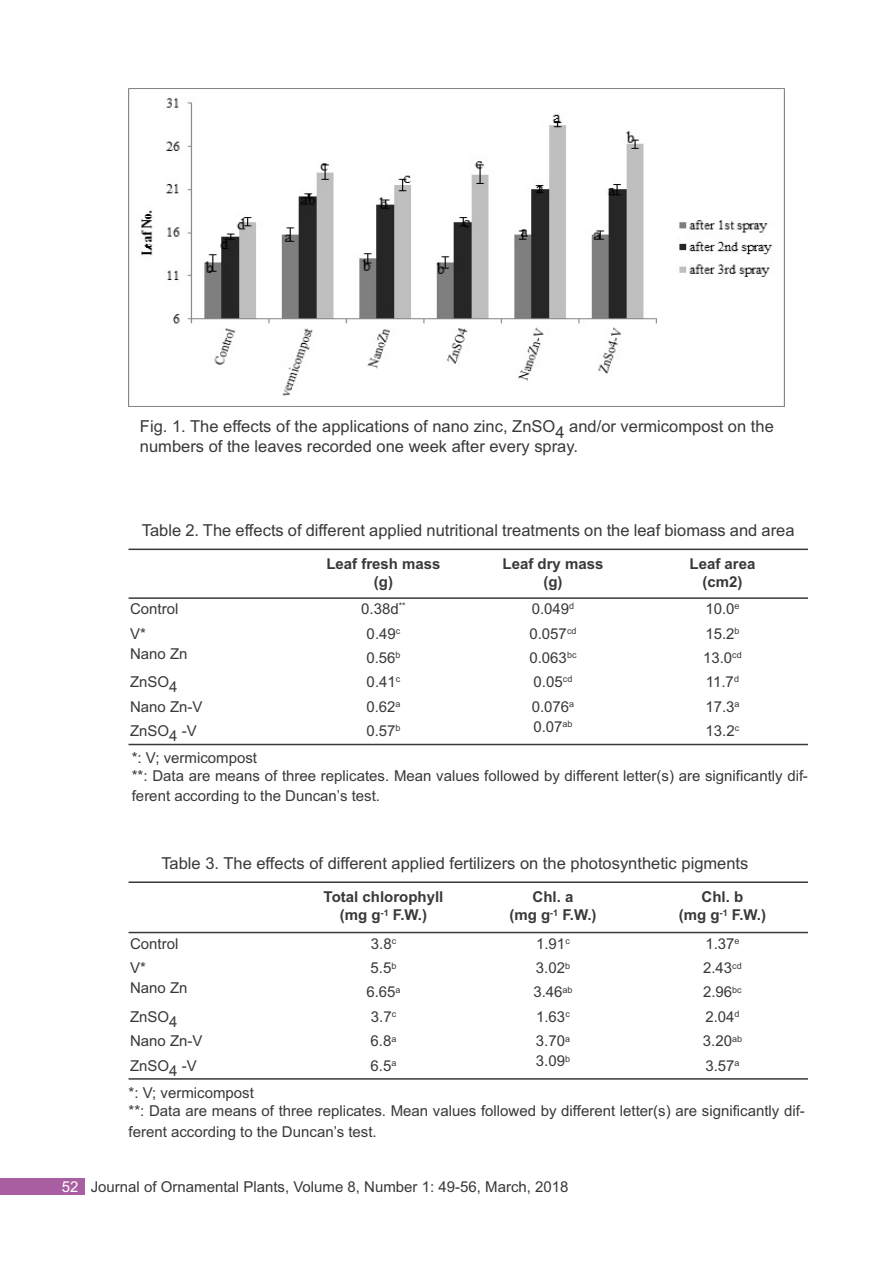
<style>
.page{position:relative;width:893px;height:1263px;background:#fff}
.page>*{position:absolute;margin:0;border:0;box-sizing:border-box;transform-origin:0 0}
.t1{font:16.5px/19.8px "Arial";color:#39383a}
.t2{font:15px/18px "Arial";color:#39383a}
.t3{font:700 15px/18px "Arial";color:#39383a;text-align:center}
.s1{color:#fff}
</style>
<div class="page">
<div style="left:1px;top:1178px;width:84px;height:16px;background:#a85ea1"></div>
<img style="left:129px;top:88px;width:655px;height:319px">
<hr style="left:129px;top:549px;width:679px;height:1px;background:#39383a">
<hr style="left:129px;top:597px;width:679px;height:2px;background:#39383a">
<hr style="left:129px;top:744px;width:679px;height:1px;background:#39383a">
<hr style="left:129px;top:881px;width:679px;height:2px;background:#39383a">
<hr style="left:129px;top:932px;width:679px;height:1px;background:#39383a">
<hr style="left:129px;top:1078px;width:679px;height:2px;background:#39383a">
<p class="t1" style="left:140px;top:417px;width:635px">Fig. 1. The effects of the applications of nano zinc, ZnSO4 and/or vermicompost on the numbers of the leaves recorded one week after every spray.</p>
<p class="t1" style="left:142px;top:521px;width:654px">Table 2. The effects of different applied nutritional treatments on the leaf biomass and area</p>
<p class="t3" style="left:326px;top:554px;width:116px">Leaf fresh mass (g)</p>
<p class="t3" style="left:502px;top:554px;width:102px">Leaf dry mass (g)</p>
<p class="t3" style="left:689px;top:554px;width:67px">Leaf area (cm2)</p>
<p class="t2" style="left:130px;top:600px;width:50px">Control</p>
<p class="t2" style="left:361px;top:600px;width:46px">0.38d<sup>**</sup></p>
<p class="t2" style="left:532px;top:600px;width:44px">0.049<sup>d</sup></p>
<p class="t2" style="left:705px;top:600px;width:36px">10.0<sup>e</sup></p>
<p class="t2" style="left:130px;top:624px;width:17px">V*</p>
<p class="t2" style="left:367px;top:624px;width:35px">0.49<sup>c</sup></p>
<p class="t2" style="left:529px;top:624px;width:49px">0.057<sup>cd</sup></p>
<p class="t2" style="left:705px;top:624px;width:36px">15.2<sup>b</sup></p>
<p class="t2" style="left:130px;top:644px;width:59px">Nano Zn</p>
<p class="t2" style="left:366px;top:649px;width:36px">0.56<sup>b</sup></p>
<p class="t2" style="left:529px;top:649px;width:49px">0.063<sup>bc</sup></p>
<p class="t2" style="left:703px;top:649px;width:40px">13.0<sup>cd</sup></p>
<p class="t2" style="left:130px;top:673px;width:49px">ZnSO4</p>
<p class="t2" style="left:367px;top:673px;width:35px">0.41<sup>c</sup></p>
<p class="t2" style="left:534px;top:673px;width:40px">0.05<sup>cd</sup></p>
<p class="t2" style="left:706px;top:673px;width:35px">11.7<sup>d</sup></p>
<p class="t2" style="left:130px;top:698px;width:74px">Nano Zn-V</p>
<p class="t2" style="left:366px;top:698px;width:36px">0.62<sup>a</sup></p>
<p class="t2" style="left:532px;top:698px;width:44px">0.076<sup>a</sup></p>
<p class="t2" style="left:705px;top:698px;width:36px">17.3<sup>a</sup></p>
<p class="t2" style="left:130px;top:722px;width:68px">ZnSO4 -V</p>
<p class="t2" style="left:366px;top:722px;width:36px">0.57<sup>b</sup></p>
<p class="t2" style="left:533px;top:718px;width:41px">0.07<sup>ab</sup></p>
<p class="t2" style="left:706px;top:722px;width:35px">13.2<sup>c</sup></p>
<p class="t2" style="left:132px;top:749px;width:678px">*: V; vermicompost<br>**: Data are means of three replicates. Mean values followed by different letter(s) are significantly dif-</p>
<p class="t2" style="left:132px;top:787px;width:250px">ferent according to the Duncan’s test.</p>
<p class="t1" style="left:161px;top:854px;width:589px">Table 3. The effects of different applied fertilizers on the photosynthetic pigments</p>
<p class="t3" style="left:324px;top:888px;width:121px">Total chlorophyll (mg g<sup>-1</sup> F.W.)</p>
<p class="t3" style="left:509px;top:888px;width:89px">Chl. a<br>(mg g<sup>-1</sup> F.W.)</p>
<p class="t3" style="left:679px;top:888px;width:89px">Chl. b<br>(mg g<sup>-1</sup> F.W.)</p>
<p class="t2" style="left:130px;top:934px;width:50px">Control</p>
<p class="t2" style="left:371px;top:934px;width:27px">3.8<sup>c</sup></p>
<p class="t2" style="left:536px;top:934px;width:35px">1.91<sup>c</sup></p>
<p class="t2" style="left:705px;top:934px;width:36px">1.37<sup>e</sup></p>
<p class="t2" style="left:130px;top:959px;width:17px">V*</p>
<p class="t2" style="left:371px;top:959px;width:27px">5.5<sup>b</sup></p>
<p class="t2" style="left:536px;top:959px;width:36px">3.02<sup>b</sup></p>
<p class="t2" style="left:703px;top:959px;width:40px">2.43<sup>cd</sup></p>
<p class="t2" style="left:130px;top:979px;width:59px">Nano Zn</p>
<p class="t2" style="left:366px;top:983px;width:36px">6.65<sup>a</sup></p>
<p class="t2" style="left:533px;top:983px;width:41px">3.46<sup>ab</sup></p>
<p class="t2" style="left:703px;top:983px;width:40px">2.96<sup>bc</sup></p>
<p class="t2" style="left:130px;top:1008px;width:49px">ZnSO4</p>
<p class="t2" style="left:371px;top:1008px;width:27px">3.7<sup>c</sup></p>
<p class="t2" style="left:536px;top:1008px;width:35px">1.63<sup>c</sup></p>
<p class="t2" style="left:705px;top:1008px;width:36px">2.04<sup>d</sup></p>
<p class="t2" style="left:130px;top:1032px;width:74px">Nano Zn-V</p>
<p class="t2" style="left:371px;top:1032px;width:27px">6.8<sup>a</sup></p>
<p class="t2" style="left:536px;top:1032px;width:36px">3.70<sup>a</sup></p>
<p class="t2" style="left:703px;top:1032px;width:41px">3.20<sup>ab</sup></p>
<p class="t2" style="left:130px;top:1056px;width:68px">ZnSO4 -V</p>
<p class="t2" style="left:371px;top:1056px;width:27px">6.5<sup>a</sup></p>
<p class="t2" style="left:536px;top:1052px;width:36px">3.09<sup>b</sup></p>
<p class="t2" style="left:705px;top:1056px;width:36px">3.57<sup>a</sup></p>
<p class="t2" style="left:129px;top:1084px;width:678px">*: V; vermicompost<br>**: Data are means of three replicates. Mean values followed by different letter(s) are significantly dif-</p>
<p class="t2" style="left:129px;top:1122px;width:250px">ferent according to the Duncan’s test.</p>
<p class="t2" style="left:62px;top:1178px;width:508px"><span class="s1">52</span> Journal of Ornamental Plants, Volume 8, Number 1: 49-56, March, 2018</p>
</div>
